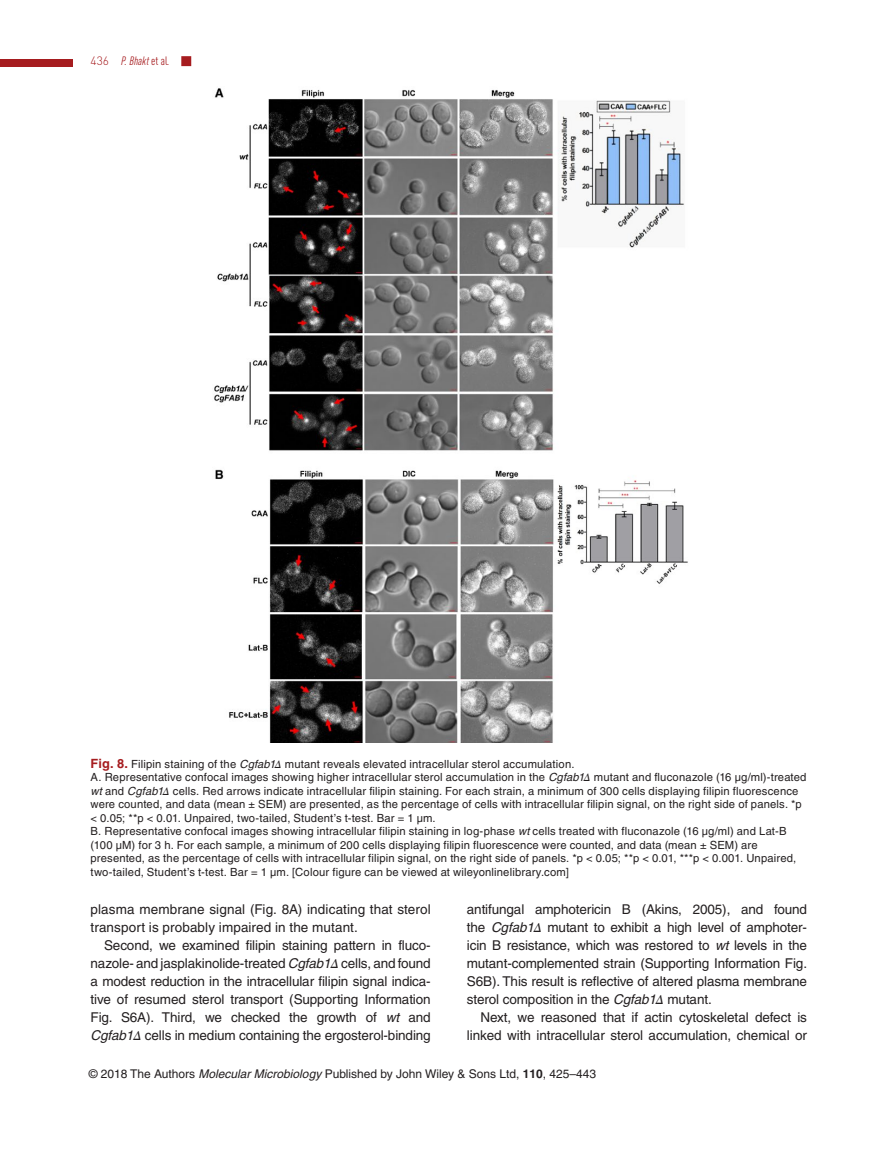
<style>
.page{position:relative;width:893px;height:1174px;background:#fff}
.page>*{position:absolute;margin:0;border:0;box-sizing:border-box;transform-origin:0 0}
.t1{font:13.5px/18px "Helvetica";letter-spacing:-.005em;color:#231f20;text-align:justify}
.t2{font:12px "Helvetica";color:#231f20}
.t3{font:italic condensed 12px "DINOT";color:#a61c1f}
.t4{font:11.25px/13.5px "Helvetica";letter-spacing:.015em;color:#231f20}
.s1{font-family:"DIN";font-weight:300;font-style:normal;font-stretch:normal}
.s2{font-style:normal}
.s3{font-weight:700;font-size:12.75px;color:#a61c1f}
.s4{font-style:italic}
.s5{font-family:"STIX";font-style:italic}
.s6{font-weight:700}
</style>
<div class="page">
<div style="left:181px;top:56px;width:10px;height:10px;border:3px solid #a61c1f"></div>
<div style="left:0;top:59px;width:72px;height:8px;background:#a61c1f"></div>
<img style="left:214px;top:88px;width:474px;height:655px">
<p class="t3" style="left:91px;top:53px;width:102px"><span class="s1">436</span> P. Bhakt <span class="s2">et al</span>. ■</p>
<p class="t4" style="left:91px;top:757px;width:717px"><span class="s3">Fig. 8.</span> Filipin staining of the <span class="s4">Cgfab1</span><span class="s5">Δ</span> mutant reveals elevated intracellular sterol accumulation.<br>A. Representative confocal images showing higher intracellular sterol accumulation in the <span class="s4">Cgfab1</span><span class="s5">Δ</span> mutant and fluconazole (16 µg/ml)-treated <span class="s4">wt</span> and <span class="s4">Cgfab1</span><span class="s5">Δ</span> cells. Red arrows indicate intracellular filipin staining. For each strain, a minimum of 300 cells displaying filipin fluorescence were counted, and data (mean ± SEM) are presented, as the percentage of cells with intracellular filipin signal, on the right side of panels. *p &lt; 0.05; **p &lt; 0.01. Unpaired, two-tailed, Student’s t-test. Bar = 1 µm.<br>B. Representative confocal images showing intracellular filipin staining in log-phase <span class="s4">wt</span> cells treated with fluconazole (16 µg/ml) and Lat-B (100 µM) for 3 h. For each sample, a minimum of 200 cells displaying filipin fluorescence were counted, and data (mean ± SEM) are presented, as the percentage of cells with intracellular filipin signal, on the right side of panels. *p &lt; 0.05; **p &lt; 0.01, ***p &lt; 0.001. Unpaired, two-tailed, Student’s t-test. Bar = 1 µm. [Colour figure can be viewed at wileyonlinelibrary.com]</p>
<p class="t1" style="left:91px;top:900px;width:342px">plasma membrane signal (Fig. 8A) indicating that sterol transport is probably impaired in the mutant.</p>
<p class="t1" style="left:91px;top:936px;width:342px;text-indent:14px">Second, we examined filipin staining pattern in fluco&shy;nazole- and jasplakinolide-treated <span class="s4">Cgfab1</span><span class="s5">Δ</span> cells, and found a modest reduction in the intracellular filipin signal indica&shy;tive of resumed sterol transport (Supporting Information Fig. S6A). Third, we checked the growth of <span class="s4">wt</span> and <span class="s4">Cgfab1</span><span class="s5">Δ</span> cells in medium containing the ergosterol-binding</p>
<p class="t1" style="left:467px;top:900px;width:342px">antifungal amphotericin B (Akins, 2005), and found the <span class="s4">Cgfab1</span><span class="s5">Δ</span> mutant to exhibit a high level of amphoter&shy;icin B resistance, which was restored to <span class="s4">wt</span> levels in the mutant-complemented strain (Supporting Information Fig.<br>S6B). This result is reflective of altered plasma membrane sterol composition in the <span class="s4">Cgfab1</span><span class="s5">Δ</span> mutant.</p>
<p class="t1" style="left:467px;top:1008px;width:342px;text-align:right">Next, we reasoned that if actin cytoskeletal defect is linked with intracellular sterol accumulation, chemical or</p>
<p class="t2" style="left:89px;top:1067px;width:509px">© 2018 The Authors <span class="s4">Molecular Microbiology</span> Published by John Wiley &amp; Sons Ltd, <span class="s6">110</span>, 425–443</p>
</div>
